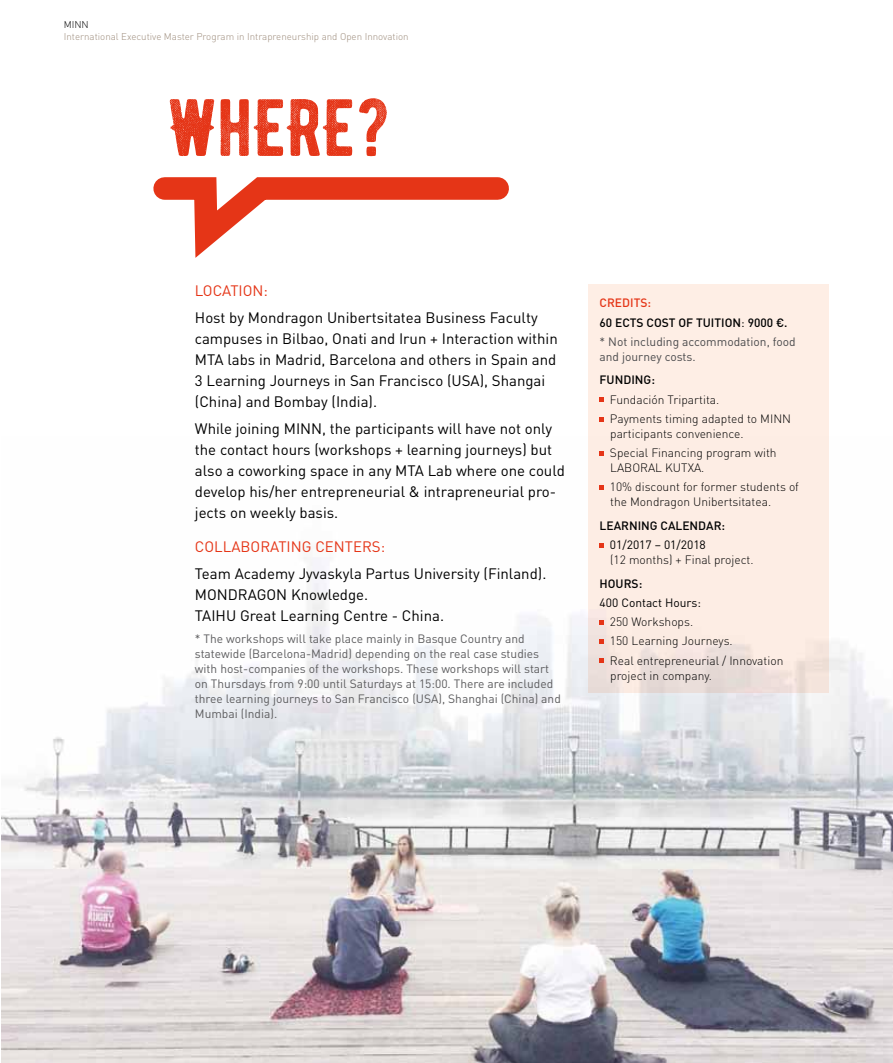
<style>
.page{position:relative;width:893px;height:1063px;background:#fff}
.page>*{position:absolute;margin:0;border:0;box-sizing:border-box;transform-origin:0 0}
.t1{font:81px "BERNIER Distressed";color:#e53517}
.t2{font:15px/21px "DIN";color:#000}
.t3{font:15px "DIN";color:#e53517}
.t4{font:12px/15px "DIN";color:#5d5d5f}
.t5{font:300 12px/19.2px "DIN Pro";color:#000}
.t6{font:12px/19.2px "DIN Pro";color:#4b4b4d}
.t7{font:500 12px "DIN Pro";color:#000}
.t8{font:12px "DIN Pro";color:#000}
.t9{font:300 9.75px "DIN Pro";color:#9d8c7c}
.t10{font:300 9.75px "DIN Pro";color:#000}
.s1{font-weight:500;color:#e53517}
.s2{font-weight:500;color:#000}
.s3{color:#000}
</style>
<div class="page">
<img style="left:1px;top:557px;width:892px;height:506px">
<div style="left:588px;top:285px;width:241px;height:408px;background:#feeee5"></div>
<svg style="left:153px;top:177px;width:356px;height:81px"></svg>
<svg style="left:600px;top:398px;width:4px;height:4px"></svg>
<svg style="left:600px;top:417px;width:4px;height:4px"></svg>
<svg style="left:600px;top:451px;width:4px;height:5px"></svg>
<svg style="left:600px;top:486px;width:4px;height:4px"></svg>
<svg style="left:600px;top:543px;width:4px;height:5px"></svg>
<svg style="left:600px;top:620px;width:4px;height:5px"></svg>
<svg style="left:600px;top:640px;width:4px;height:4px"></svg>
<svg style="left:600px;top:659px;width:4px;height:4px"></svg>
<p class="t10" style="left:64px;top:18px;width:27px">MINN</p>
<p class="t9" style="left:64px;top:30px;width:346px">International Executive Master Program in Intrapreneurship and Open Innovation</p>
<h1 class="t1" style="left:167px;top:77px;width:225px">WhERE?</h1>
<p class="t3" style="left:195px;top:281px;width:75px">LOCATION:</p>
<p class="t2" style="left:195px;top:307px;width:364px">Host by Mondragon Unibertsitatea Business Faculty campuses in Bilbao, Onati and Irun + Interaction within MTA labs in Madrid, Barcelona and others in Spain and 3 Learning Journeys in San Francisco (USA), Shangai (China) and Bombay (India).</p>
<p class="t2" style="left:195px;top:418px;width:372px">While joining MINN, the participants will have not only the contact hours (workshops + learning journeys) but also a coworking space in any MTA Lab where one could develop his/her entrepreneurial &amp; intrapreneurial pro&shy;jects on weekly basis.</p>
<p class="t3" style="left:195px;top:537px;width:192px">COLLABORATING CENTERS:</p>
<p class="t2" style="left:195px;top:563px;width:353px">Team Academy Jyvaskyla Partus University (Finland).<br>MONDRAGON Knowledge.<br>TAIHU Great Learning Centre - China.</p>
<p class="t4" style="left:195px;top:631px;width:367px">* The workshops will take place mainly in Basque Country and statewide (Barcelona-Madrid) depending on the real case studies with host-companies of the workshops. These workshops will start on Thursdays from 9:00 until Saturdays at 15:00. There are included three learning journeys to San Francisco (USA), Shanghai (China) and Mumbai (India).</p>
<p class="t6" style="left:600px;top:293px;width:198px"><span class="s1">CREDITS:<br></span><span class="s2">60 ECTS COST OF TUITION</span><span class="s3">:</span> <span class="s2">9000 €. </span>* Not including accommodation, food</p>
<p class="t6" style="left:600px;top:346px;width:98px">and journey costs.</p>
<p class="t7" style="left:600px;top:372px;width:57px">FUNDING:</p>
<p class="t5" style="left:610px;top:389px;width:183px">Fundación Tripartita.<br>Payments timing adapted to MINN</p>
<p class="t5" style="left:610px;top:423px;width:168px">participants convenience.<br>Special Financing program with</p>
<p class="t5" style="left:610px;top:458px;width:190px">LABORAL KUTXA.<br>10% discount for former students of</p>
<p class="t5" style="left:610px;top:492px;width:162px">the Mondragon Unibertsitatea.</p>
<p class="t7" style="left:600px;top:517px;width:127px">LEARNING CALENDAR:</p>
<p class="t8" style="left:610px;top:537px;width:97px">01/2017 – 01/2018</p>
<p class="t5" style="left:610px;top:550px;width:145px">(12 months) + Final project.</p>
<p class="t7" style="left:600px;top:575px;width:44px">HOURS:</p>
<p class="t8" style="left:600px;top:594px;width:103px">400 Contact Hours:</p>
<p class="t5" style="left:610px;top:612px;width:175px">250 Workshops.<br>150 Learning Journeys.<br>Real entrepreneurial / Innovation</p>
<p class="t5" style="left:610px;top:665px;width:103px">project in company.</p>
</div>
